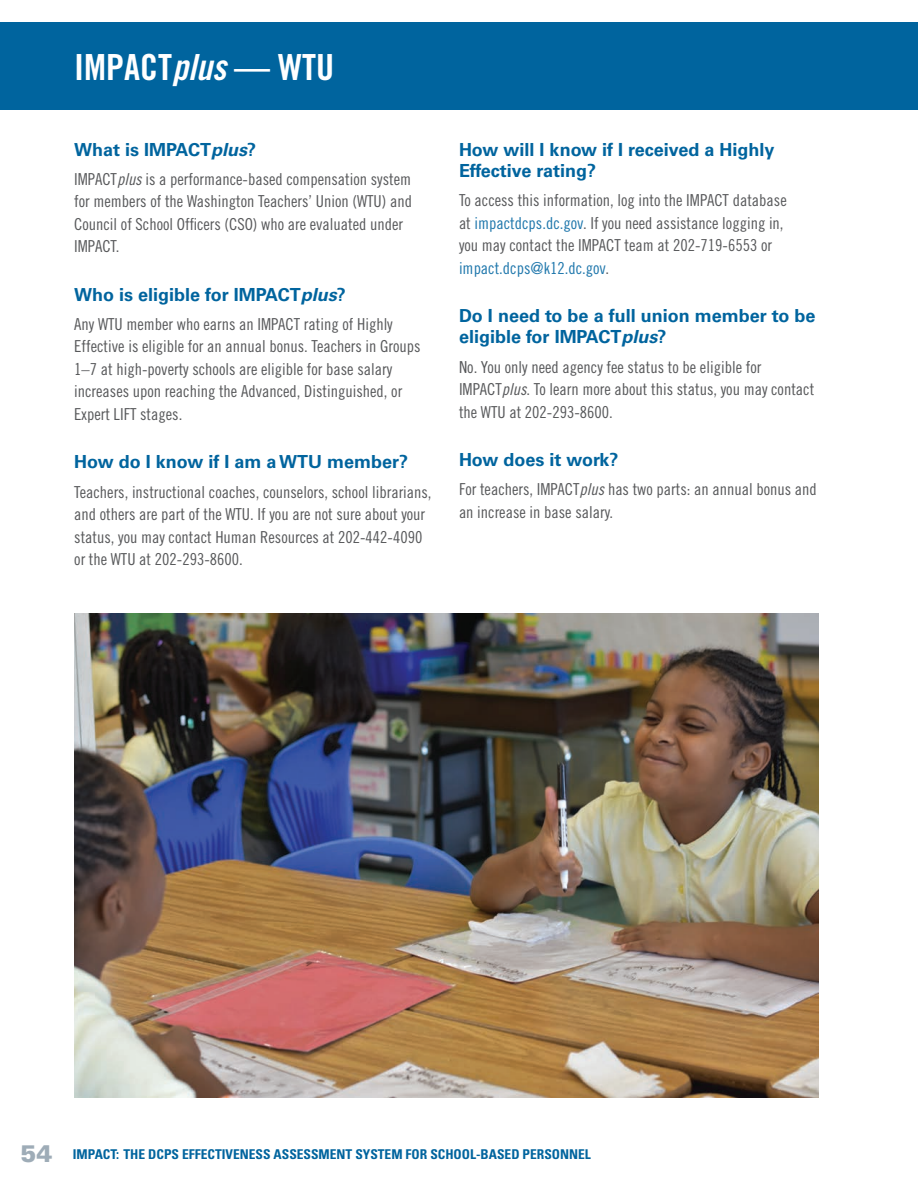
<style>
.page{position:relative;width:918px;height:1188px;background:#fff}
.page>*{position:absolute;margin:0;border:0;box-sizing:border-box;transform-origin:0 0}
.blue_bar_title{font:36px "Trade Gothic LT Std Bd Cn 20";color:#fff}
.t1{font:900 24px "Univers LT Std";color:#9eacb7}
.Subhead_1{font:700 18px/21.3px "Univers LT Std";color:#00649e}
.Body_Text{font:16.5px/22.5px "Trade Gothic LT Std Cn 18";color:#57585a}
.t2{font:700 condensed 13.5px "Univers LT Std";color:#00649e}
.s1{font-family:"Trade Gothic LT Std Bd Cn 20 Obl"}
.s2{font-style:italic}
.s3{font-family:"Trade Gothic LT Std Cn 18 Obl"}
.s4{color:#1f77ac}
</style>
<div class="page">
<div style="left:198px;top:23px;width:720px;height:87px;background:#00649e"></div>
<div style="left:0;top:23px;width:210px;height:87px;background:#00649e"></div>
<img style="left:74px;top:613px;width:744px;height:484px">
<p class="blue_bar_title" style="left:74px;top:46px;width:261px">IMPACT<span class="s1">plus</span> — WTU</p>
<p class="Subhead_1" style="left:74px;top:139px;width:183px">What is IMPACT<span class="s2">plus</span>?</p>
<p class="Body_Text" style="left:74px;top:168px;width:339px">IMPACT<span class="s3">plus</span> is a performance-based compensation system for members of the Washington Teachers’ Union (WTU) and Council of School Officers (CSO) who are evaluated under IMPACT.</p>
<p class="Subhead_1" style="left:74px;top:284px;width:273px">Who is eligible for IMPACT<span class="s2">plus</span>?</p>
<p class="Body_Text" style="left:74px;top:313px;width:348px">Any WTU member who earns an IMPACT rating of Highly Effective is eligible for an annual bonus. Teachers in Groups 1–7 at high-poverty schools are eligible for base salary increases upon reaching the Advanced, Distinguished, or Expert LIFT stages.</p>
<p class="Subhead_1" style="left:74px;top:451px;width:336px">How do I know if I am a WTU member?</p>
<p class="Body_Text" style="left:74px;top:480px;width:359px">Teachers, instructional coaches, counselors, school librarians, and others are part of the WTU. If you are not sure about your status, you may contact Human Resources at 202-442-4090 or the WTU at 202-293-8600.</p>
<p class="Subhead_1" style="left:459px;top:139px;width:317px">How will I know if I received a Highly<br>Effective rating?</p>
<p class="Body_Text" style="left:459px;top:189px;width:329px">To access this information, log into the IMPACT database at <span class="s4">impactdcps.dc.gov</span>. If you need assistance logging in, you may contact the IMPACT team at 202-719-6553 or <span class="s4">impact.dcps@k12.dc.gov</span>.</p>
<p class="Subhead_1" style="left:459px;top:305px;width:358px">Do I need to be a full union member to be eligible for IMPACT<span class="s2">plus</span>?</p>
<p class="Body_Text" style="left:459px;top:355px;width:357px">No. You only need agency fee status to be eligible for<br>IMPACT<span class="s3">plus</span>. To learn more about this status, you may contact the WTU at 202-293-8600.</p>
<p class="Subhead_1" style="left:459px;top:449px;width:161px">How does it work?</p>
<p class="Body_Text" style="left:459px;top:478px;width:359px">For teachers, IMPACT<span class="s3">plus</span> has two parts: an annual bonus and an increase in base salary.</p>
<p class="t1" style="left:20px;top:1138px;width:34px">54</p>
<p class="t2" style="left:73px;top:1145px;width:519px">IMPACT: THE DCPS EFFECTIVENESS ASSESSMENT SYSTEM FOR SCHOOL-BASED PERSONNEL</p>
</div>
